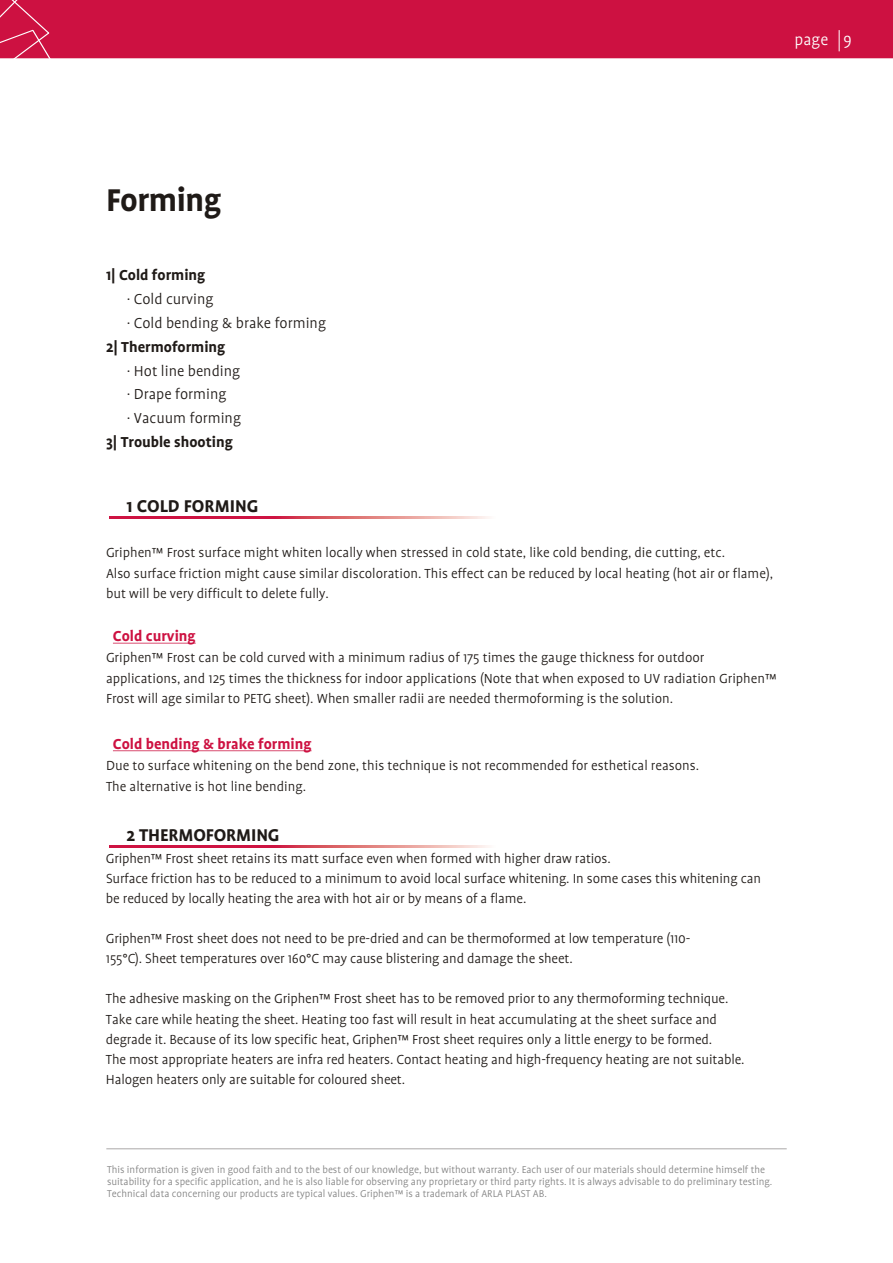
<style>
.page{position:relative;width:893px;height:1263px;background:#fff}
.page>*{position:absolute;margin:0;border:0;box-sizing:border-box;transform-origin:0 0}
.t1{font:36px "Profile Bold CE";letter-spacing:-.015em;color:#1f1a17}
.t2{font:19.5px "Profile Bold CE";letter-spacing:-.005em;color:#1f1a17}
.t3{font:18px "Profile Light CE";color:#fff}
.t4{font:16.5px/23.7px "Profile Light CE";color:#1f1a17}
.t5{font:16.5px "Profile Bold CE";color:#1f1a17}
.t6{font:16.5px "Profile Bold CE";color:#cd1141}
.t7{font:15px/20.1px "Profile Light CE";letter-spacing:-.01em;color:#1f1a17}
.t8{font:11.25px/11.9px "Profile Light CE";color:#828282}
</style>
<div class="page">
<div style="left:53px;top:0;width:840px;height:58px;background:#cd1141"></div>
<svg style="left:839px;top:30px;width:1px;height:21px"></svg>
<svg style="left:0;top:0;width:53px;height:59px;background:#d0234f"></svg>
<hr style="left:113px;top:643px;width:83px;height:1px;background:#cd1141">
<hr style="left:113px;top:750px;width:199px;height:1px;background:#cd1141">
<svg style="left:109px;top:516px;width:380px;height:2px"></svg>
<hr style="left:106px;top:1148px;width:681px;height:1px;background:#aba8a8">
<svg style="left:109px;top:845px;width:380px;height:2px"></svg>
<p class="t3" style="left:795px;top:31px;width:59px">page 9</p>
<h1 class="t1" style="left:106px;top:183px;width:117px">Forming</h1>
<p class="t5" style="left:106px;top:267px;width:101px">1| Cold forming</p>
<p class="t4" style="left:127px;top:288px;width:201px">· Cold curving<br>· Cold bending &amp; brake forming</p>
<p class="t5" style="left:106px;top:339px;width:121px">2| Thermoforming</p>
<p class="t4" style="left:127px;top:359px;width:116px">· Hot line bending · Drape forming<br>· Vacuum forming</p>
<p class="t5" style="left:106px;top:434px;width:128px">3| Trouble shooting</p>
<h2 class="t2" style="left:126px;top:497px;width:133px">1 COLD FORMING</h2>
<p class="t7" style="left:106px;top:543px;width:669px">Griphen™ Frost surface might whiten locally when stressed in cold state, like cold bending, die cutting, etc.<br>Also surface friction might cause similar discoloration. This effect can be reduced by local heating (hot air or flame), but will be very difficult to delete fully.</p>
<p class="t6" style="left:113px;top:628px;width:84px">Cold curving</p>
<p class="t7" style="left:106px;top:648px;width:672px">Griphen™ Frost can be cold curved with a minimum radius of 175 times the gauge thickness for outdoor applications, and 125 times the thickness for indoor applications (Note that when exposed to UV radiation Griphen™<br>Frost will age similar to PETG sheet). When smaller radii are needed thermoforming is the solution.</p>
<p class="t6" style="left:113px;top:736px;width:200px">Cold bending &amp; brake forming</p>
<p class="t7" style="left:106px;top:756px;width:595px;line-height:20.7px">Due to surface whitening on the bend zone, this technique is not recommended for esthetical reasons.<br>The alternative is hot line bending.</p>
<h2 class="t2" style="left:126px;top:826px;width:155px">2 THERMOFORMING</h2>
<p class="t7" style="left:106px;top:848px;width:657px">Griphen™ Frost sheet retains its matt surface even when formed with higher draw ratios.<br>Surface friction has to be reduced to a minimum to avoid local surface whitening. In some cases this whitening can be reduced by locally heating the area with hot air or by means of a flame.</p>
<p class="t7" style="left:106px;top:929px;width:586px">Griphen™ Frost sheet does not need to be pre-dried and can be thermoformed at low temperature (110-<br>155°C). Sheet temperatures over 160°C may cause blistering and damage the sheet.</p>
<p class="t7" style="left:106px;top:989px;width:640px">The adhesive masking on the Griphen™ Frost sheet has to be removed prior to any thermoforming technique.<br>Take care while heating the sheet. Heating too fast will result in heat accumulating at the sheet surface and degrade it. Because of its low specific heat, Griphen™ Frost sheet requires only a little energy to be formed.<br>The most appropriate heaters are infra red heaters. Contact heating and high-frequency heating are not suitable.<br>Halogen heaters only are suitable for coloured sheet.</p>
<p class="t8" style="left:107px;top:1164px;width:667px">This information is given in good faith and to the best of our knowledge, but without warranty. Each user of our materials should determine himself the suitability for a specific application, and he is also liable for observing any proprietary or third party rights. It is always advisable to do preliminary testing.<br>Technical data concerning our products are typical values. Griphen™ is a trademark of ARLA PLAST AB.</p>
</div>
